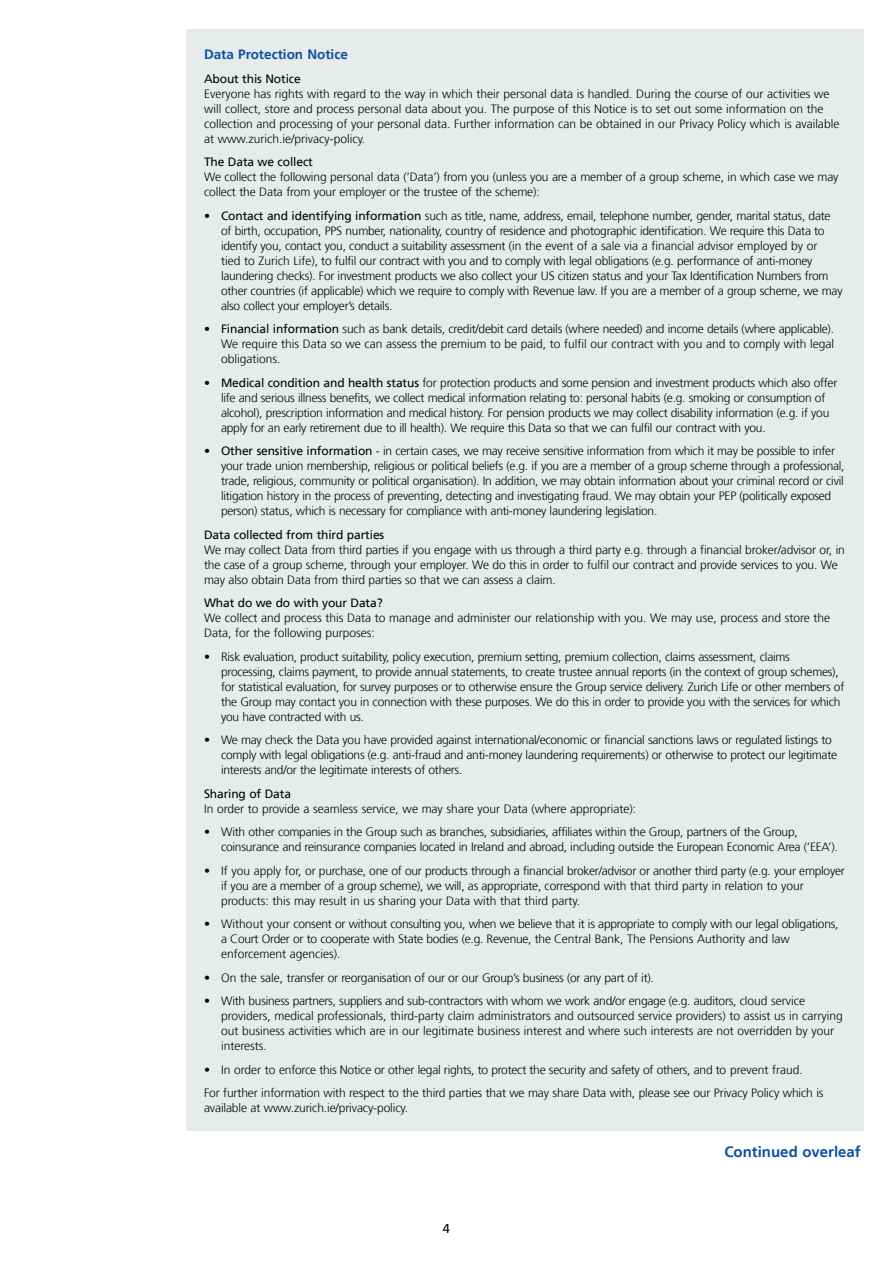
<style>
.page{position:relative;width:893px;height:1263px;background:#fff}
.page>*{position:absolute;margin:0;border:0;box-sizing:border-box;transform-origin:0 0}
.t1{font:700 15px "Frutiger";color:#0d52a0}
.t2{font:700 13.5px "Frutiger";color:#0d52a0}
.t3{font:12.75px "Frutiger";color:#000}
.t4{font:300 12px/15px "Frutiger";letter-spacing:-.02em;color:#000}
.t5{font:300 12px/15px "Frutiger";color:#000}
.t6{font:12px "Frutiger";letter-spacing:-.01em;color:#000}
.s1{font-weight:400}
</style>
<div class="page">
<div style="left:186px;top:30px;width:677px;height:1101px;background:#e7eceb"></div>
<p class="t2" style="left:204px;top:46px;width:145px">Data Protection Notice</p>
<p class="t6" style="left:204px;top:71px;width:98px">About this Notice</p>
<p class="t5" style="left:204px;top:86px;width:637px">Everyone has rights with regard to the way in which their personal data is handled. During the course of our activities we will collect, store and process personal data about you. The purpose of this Notice is to set out some information on the collection and processing of your personal data. Further information can be obtained in our Privacy Policy which is available at www.zurich.ie/privacy-policy.</p>
<p class="t6" style="left:204px;top:155px;width:110px">The Data we collect</p>
<p class="t4" style="left:204px;top:170px;width:636px">We collect the following personal data (‘Data’) from you (unless you are a member of a group scheme, in which case we may collect the Data from your employer or the trustee of the scheme):</p>
<p class="t4" style="left:221px;top:208px;width:623px;text-indent:-17px"><span class="s1">• Contact and identifying information</span> such as title, name, address, email, telephone number, gender, marital status, date of birth, occupation, PPS number, nationality, country of residence and photographic identification. We require this Data to identify you, contact you, conduct a suitability assessment (in the event of a sale via a financial advisor employed by or<br>tied to Zurich Life), to fulfil our contract with you and to comply with legal obligations (e.g. performance of anti-money laundering checks). For investment products we also collect your US citizen status and your Tax Identification Numbers from other countries (if applicable) which we require to comply with Revenue law. If you are a member of a group scheme, we may also collect your employer’s details.</p>
<p class="t4" style="left:221px;top:322px;width:615px;text-align:justify;text-indent:-17px"><span class="s1">• Financial information</span> such as bank details, credit/debit card details (where needed) and income details (where applicable).<br>We require this Data so we can assess the premium to be paid, to fulfil our contract with you and to comply with legal obligations.</p>
<p class="t4" style="left:221px;top:375px;width:618px;text-indent:-17px"><span class="s1">• Medical condition and health status</span> for protection products and some pension and investment products which also offer life and serious illness benefits, we collect medical information relating to: personal habits (e.g. smoking or consumption of alcohol), prescription information and medical history. For pension products we may collect disability information (e.g. if you apply for an early retirement due to ill health). We require this Data so that we can fulfil our contract with you.</p>
<p class="t4" style="left:221px;top:444px;width:625px;text-indent:-17px"><span class="s1">• Other sensitive information</span> - in certain cases, we may receive sensitive information from which it may be possible to infer your trade union membership, religious or political beliefs (e.g. if you are a member of a group scheme through a professional, trade, religious, community or political organisation). In addition, we may obtain information about your criminal record or civil litigation history in the process of preventing, detecting and investigating fraud. We may obtain your PEP (politically exposed person) status, which is necessary for compliance with anti-money laundering legislation.</p>
<p class="t6" style="left:204px;top:527px;width:182px">Data collected from third parties</p>
<p class="t4" style="left:204px;top:542px;width:642px">We may collect Data from third parties if you engage with us through a third party e.g. through a financial broker/advisor or, in the case of a group scheme, through your employer. We do this in order to fulfil our contract and provide services to you. We may also obtain Data from third parties so that we can assess a claim.</p>
<p class="t6" style="left:204px;top:596px;width:180px">What do we do with your Data?</p>
<p class="t5" style="left:204px;top:611px;width:628px">We collect and process this Data to manage and administer our relationship with you. We may use, process and store the<br>Data, for the following purposes:</p>
<p class="t4" style="left:221px;top:649px;width:625px;text-indent:-17px">• Risk evaluation, product suitability, policy execution, premium setting, premium collection, claims assessment, claims processing, claims payment, to provide annual statements, to create trustee annual reports (in the context of group schemes), for statistical evaluation, for survey purposes or to otherwise ensure the Group service delivery. Zurich Life or other members of the Group may contact you in connection with these purposes. We do this in order to provide you with the services for which you have contracted with us.</p>
<p class="t4" style="left:221px;top:733px;width:618px;text-indent:-17px">• We may check the Data you have provided against international/economic or financial sanctions laws or regulated listings to comply with legal obligations (e.g. anti-fraud and anti-money laundering requirements) or otherwise to protect our legitimate interests and/or the legitimate interests of others.</p>
<p class="t6" style="left:204px;top:786px;width:89px">Sharing of Data</p>
<p class="t5" style="left:204px;top:801px;width:433px">In order to provide a seamless service, we may share your Data (where appropriate):</p>
<p class="t4" style="left:221px;top:825px;width:618px;text-indent:-17px">• With other companies in the Group such as branches, subsidiaries, affiliates within the Group, partners of the Group, coinsurance and reinsurance companies located in Ireland and abroad, including outside the European Economic Area (‘EEA’).</p>
<p class="t4" style="left:221px;top:863px;width:625px;text-indent:-17px">• If you apply for, or purchase, one of our products through a financial broker/advisor or another third party (e.g. your employer if you are a member of a group scheme), we will, as appropriate, correspond with that third party in relation to your products: this may result in us sharing your Data with that third party.</p>
<p class="t4" style="left:221px;top:917px;width:619px;text-indent:-17px">• Without your consent or without consulting you, when we believe that it is appropriate to comply with our legal obligations, a Court Order or to cooperate with State bodies (e.g. Revenue, the Central Bank, The Pensions Authority and law enforcement agencies).</p>
<p class="t4" style="left:204px;top:970px;width:451px">• On the sale, transfer or reorganisation of our or our Group’s business (or any part of it).</p>
<p class="t5" style="left:221px;top:994px;width:623px;text-indent:-17px">• With business partners, suppliers and sub-contractors with whom we work and/or engage (e.g. auditors, cloud service providers, medical professionals, third-party claim administrators and outsourced service providers) to assist us in carrying out business activities which are in our legitimate business interest and where such interests are not overridden by your interests.</p>
<p class="t4" style="left:204px;top:1058px;width:621px;line-height:23.5px">• In order to enforce this Notice or other legal rights, to protect the security and safety of others, and to prevent fraud.<br>For further information with respect to the third parties that we may share Data with, please see our Privacy Policy which is</p>
<p class="t4" style="left:204px;top:1101px;width:205px">available at www.zurich.ie/privacy-policy.</p>
<p class="t1" style="left:724px;top:1143px;width:138px">Continued overleaf</p>
<p class="t3" style="left:443px;top:1221px;width:9px">4</p>
</div>
